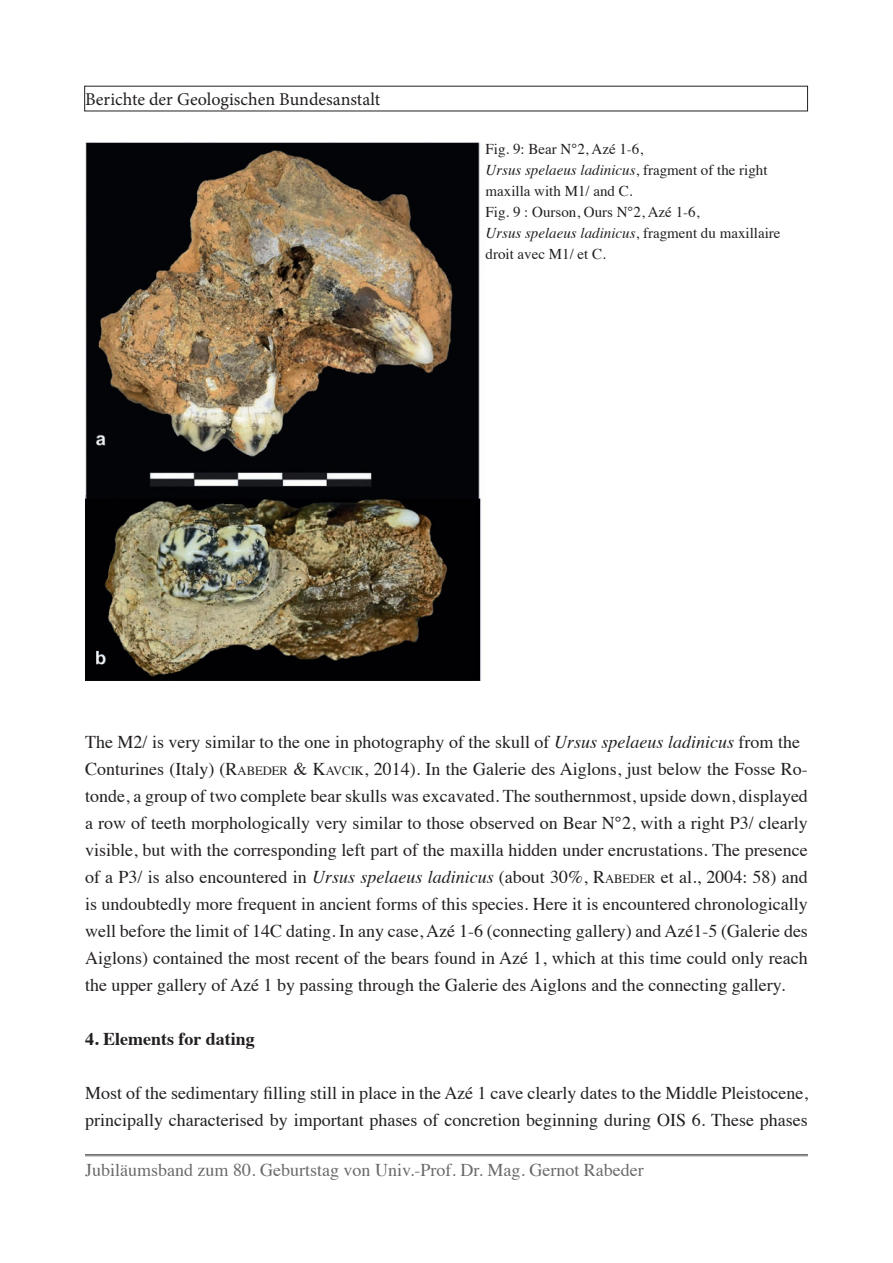
<style>
.page{position:relative;width:893px;height:1263px;background:#fff}
.page>*{position:absolute;margin:0;border:0;box-sizing:border-box;transform-origin:0 0}
.t1{font:18px/27px "Times";color:#231f20}
.t2{font:18px "Times";color:#69696c}
.t3{font:18px "Minion Pro";color:#231f20}
.t4{font:700 18px "Times";color:#231f20}
.t5{font:15px/21px "Times";color:#231f20}
.s1{font-style:italic}
.s2{font-style:inherit}
.s3{font-size:12.6px}
</style>
<div class="page">
<hr style="left:85px;top:1154px;width:723px;height:1px;background:#69696c">
<hr style="left:85px;top:1155px;width:723px;height:1px;background:#69696c">
<img style="left:85px;top:142px;width:397px;height:538px">
<p class="t3" style="left:85px;top:87px;width:297px">Berichte der Geologischen Bundesanstalt</p>
<p class="t5" style="left:485px;top:137px;width:296px">Fig. 9: Bear N°2, Azé 1-6,<br><span class="s1">Ursus spelaeus ladinicus</span>, fragment of the right maxilla with M1/ and C.<br>Fig. 9 : Ourson, Ours N°2, Azé 1-6,<br><span class="s1">Ursus spelaeus ladinicus</span>, fragment du maxillaire droit avec M1/ et C.</p>
<p class="t1" style="left:85px;top:727px;width:724px">The M2/ is very similar to the one in photography of the skull of <span class="s1">Ursus spelaeus ladinicus</span> from the Conturines (Italy) (<span class="s2">R</span><span class="s3">ABEDER</span> &amp; <span class="s2">K</span><span class="s3">AVCIK</span>, 2014). In the Galerie des Aiglons, just below the Fosse Ro&shy;tonde, a group of two complete bear skulls was excavated. The southernmost, upside down, displayed a row of teeth morphologically very similar to those observed on Bear N°2, with a right P3/ clearly visible, but with the corresponding left part of the maxilla hidden under encrustations. The presence of a P3/ is also encountered in <span class="s1">Ursus spelaeus ladinicus</span> (about 30%, <span class="s2">R</span><span class="s3">ABEDER</span> et al., 2004: 58) and is undoubtedly more frequent in ancient forms of this species. Here it is encountered chronologically well before the limit of 14C dating. In any case, Azé 1-6 (connecting gallery) and Azé1-5 (Galerie des Aiglons) contained the most recent of the bears found in Azé 1, which at this time could only reach the upper gallery of Azé 1 by passing through the Galerie des Aiglons and the connecting gallery.</p>
<p class="t4" style="left:85px;top:1022px;width:171px">4. Elements for dating</p>
<p class="t1" style="left:85px;top:1078px;width:724px">Most of the sedimentary filling still in place in the Azé 1 cave clearly dates to the Middle Pleistocene, principally characterised by important phases of concretion beginning during OIS 6. These phases</p>
<p class="t2" style="left:85px;top:1153px;width:560px">Jubiläumsband zum 80. Geburtstag von Univ.-Prof. Dr. Mag. Gernot Rabeder</p>
</div>
